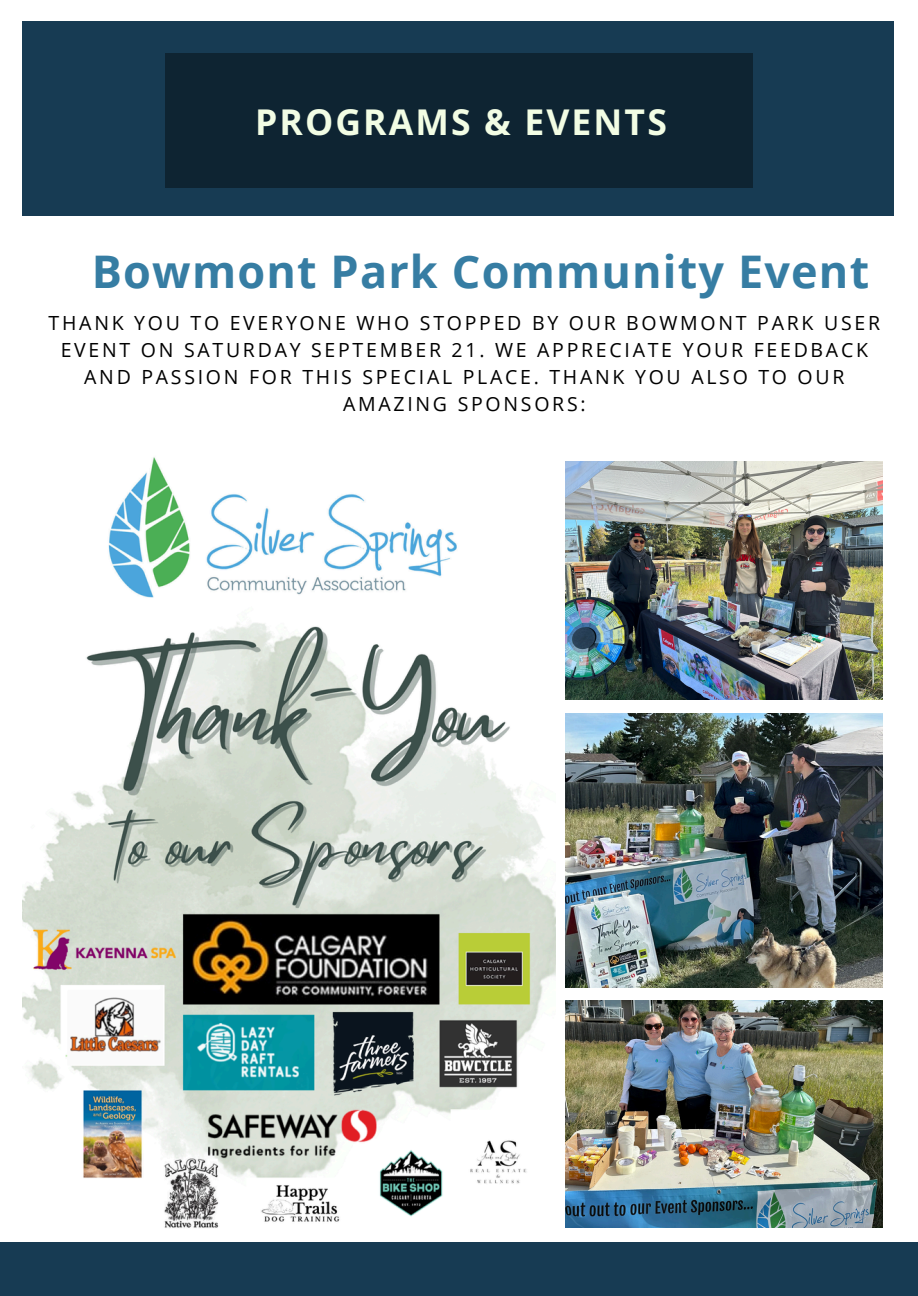
<style>
.page{position:relative;width:918px;height:1296px;background:#fff}
.page>*{position:absolute;margin:0;border:0;box-sizing:border-box;transform-origin:0 0}
.t1{font:700 45px "Open Sans";letter-spacing:.025em;color:#367da3}
.t2{font:700 35.55px "Open Sans";letter-spacing:.06em;color:#f2fde4}
.t3{font:19.5px/27px "Open Sans";letter-spacing:.14em;color:#000;text-align:center}
</style>
<div class="page">
<div style="left:22px;top:22px;width:872px;height:194px;background:#173b53"></div>
<div style="left:165px;top:53px;width:587px;height:135px;background:#0e2432"></div>
<div style="left:0;top:1242px;width:918px;height:54px;background:#173b53"></div>
<img style="left:566px;top:461px;width:317px;height:239px">
<img style="left:22px;top:457px;width:533px;height:771px">
<img style="left:566px;top:713px;width:317px;height:275px">
<img style="left:566px;top:1001px;width:317px;height:227px">
<p class="t2" style="left:255px;top:97px;width:413px">PROGRAMS &amp; EVENTS</p>
<p class="t1" style="left:92px;top:240px;width:779px">Bowmont Park Community Event</p>
<p class="t3" style="left:49px;top:309px;width:833px">THANK YOU TO EVERYONE WHO STOPPED BY OUR BOWMONT PARK USER EVENT ON SATURDAY SEPTEMBER 21. WE APPRECIATE YOUR FEEDBACK AND PASSION FOR THIS SPECIAL PLACE. THANK YOU ALSO TO OUR AMAZING SPONSORS:</p>
</div>
